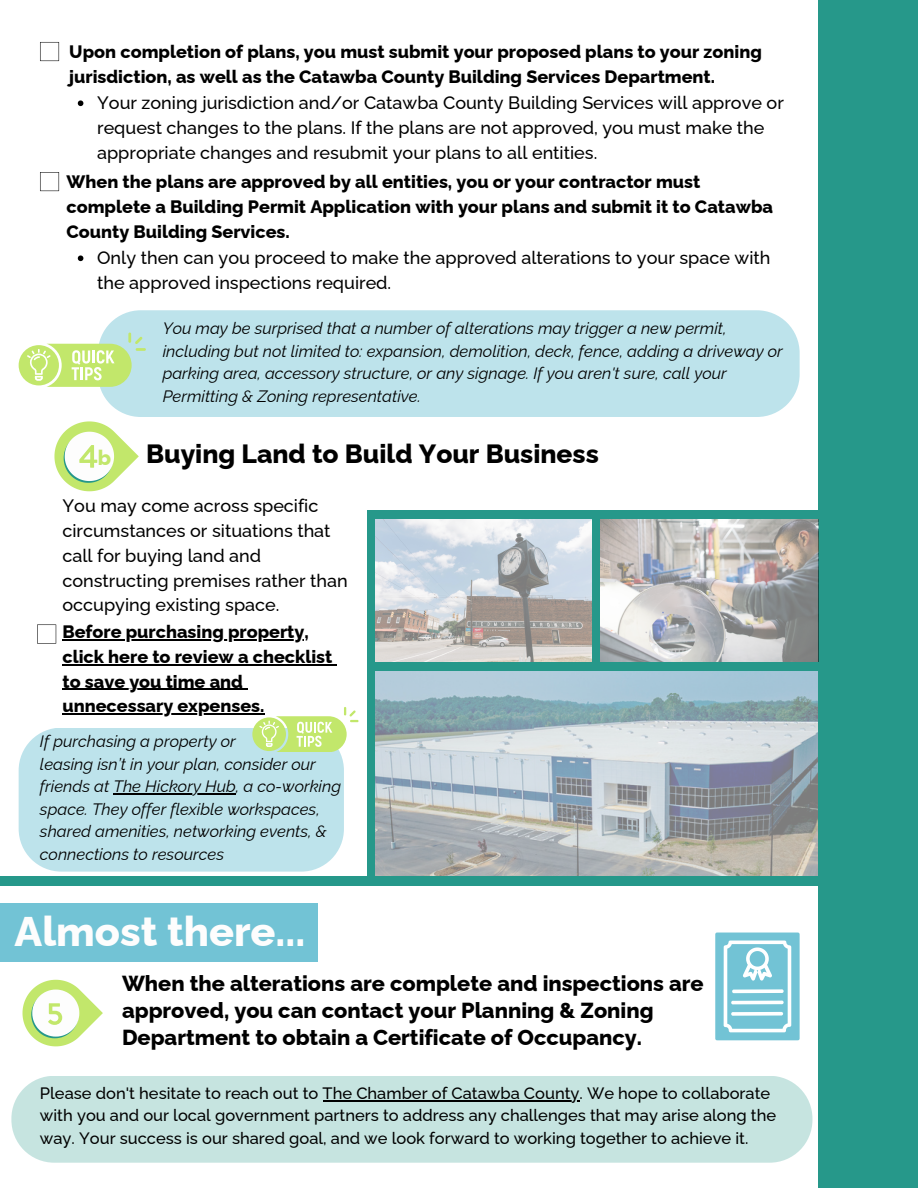
<style>
.page{position:relative;width:918px;height:1188px;background:#fff}
.page>*{position:absolute;margin:0;border:0;box-sizing:border-box;transform-origin:0 0}
.t1{font:800 41.4px "Raleway";color:#fdfdfd}
.t2{font:800 26.4px "Raleway";color:#000}
.t3{font:800 21.75px/27px "Raleway";color:#000}
.t4{font:800 20.85px "Raleway";color:#c2e76b}
.t5{font:500 18px/24.8px "Raleway";color:#000}
.t6{font:800 18px/24.8px "Raleway";color:#000}
.t7{font:italic 16.5px/22.5px "Raleway";color:#000}
.t8{font:500 16.5px/22.5px "Raleway";color:#000}
</style>
<div class="page">
<svg style="left:22px;top:979px;width:81px;height:68px"></svg>
<img style="left:375px;top:671px;width:443px;height:205px">
<div style="left:818px;top:0;width:100px;height:1188px;background:#26988a"></div>
<div style="left:0;top:876px;width:918px;height:10px;background:#26988a"></div>
<svg style="left:715px;top:933px;width:85px;height:107px"></svg>
<div style="left:100px;top:310px;width:700px;height:107px;background:#bde3eb"></div>
<div style="left:19px;top:345px;width:40px;height:40px;background:#c2e76b;border-radius:50%"></div>
<svg style="left:27px;top:333px;width:119px;height:54px"></svg>
<div style="left:11px;top:1076px;width:801px;height:87px;background:#c6e4e0"></div>
<svg style="left:78px;top:100px;width:5px;height:6px"></svg>
<svg style="left:78px;top:255px;width:5px;height:6px"></svg>
<hr style="left:323px;top:1100px;width:257px;height:1px;background:#000">
<svg style="left:40px;top:42px;width:19px;height:19px"></svg>
<svg style="left:40px;top:172px;width:19px;height:19px"></svg>
<div style="left:0;top:903px;width:317px;height:58px;background:#72c3d5"></div>
<img style="left:375px;top:519px;width:218px;height:143px">
<img style="left:600px;top:519px;width:218px;height:143px">
<div style="left:367px;top:515px;width:8px;height:371px;background:#26988a"></div>
<div style="left:367px;top:510px;width:551px;height:9px;background:#26988a"></div>
<div style="left:371px;top:662px;width:547px;height:9px;background:#26988a"></div>
<div style="left:593px;top:512px;width:7px;height:155px;background:#26988a"></div>
<svg style="left:54px;top:407px;width:85px;height:85px"></svg>
<hr style="left:62px;top:639px;width:247px;height:1px;background:#000">
<hr style="left:62px;top:664px;width:270px;height:1px;background:#000">
<hr style="left:62px;top:689px;width:181px;height:1px;background:#000">
<hr style="left:62px;top:714px;width:202px;height:1px;background:#000">
<svg style="left:37px;top:625px;width:19px;height:19px"></svg>
<div style="left:19px;top:728px;width:325px;height:144px;background:#bde3eb"></div>
<div style="left:252px;top:717px;width:34px;height:34px;background:#c2e76b;border-radius:50%"></div>
<svg style="left:259px;top:707px;width:99px;height:45px"></svg>
<hr style="left:113px;top:793px;width:123px;height:2px;background:#000">
<p class="t6" style="left:69px;top:39px;width:694px">Upon completion of plans, you must submit your proposed plans to your zoning jurisdiction, as well as the Catawba County Building Services Department.</p>
<p class="t5" style="left:97px;top:91px;width:688px">Your zoning jurisdiction and/or Catawba County Building Services will approve or request changes to the plans. If the plans are not approved, you must make the appropriate changes and resubmit your plans to all entities.</p>
<p class="t6" style="left:67px;top:169px;width:708px">When the plans are approved by all entities, you or your contractor must complete a Building Permit Application with your plans and submit it to Catawba<br>County Building Services.</p>
<p class="t5" style="left:97px;top:246px;width:675px">Only then can you proceed to make the approved alterations to your space with the approved inspections required.</p>
<p class="t7" style="left:163px;top:317px;width:622px">You may be surprised that a number of alterations may trigger a new permit, including but not limited to: expansion, demolition, deck, fence, adding a driveway or parking area, accessory structure, or any signage. If you aren't sure, call your Permitting &amp; Zoning representative.</p>
<p class="t4" style="left:98px;top:445px;width:15px">b</p>
<h2 class="t2" style="left:146px;top:438px;width:454px">Buying Land to Build Your Business</h2>
<p class="t5" style="left:62px;top:494px;width:287px">You may come across specific circumstances or situations that call for buying land and constructing premises rather than occupying existing space.</p>
<p class="t6" style="left:62px;top:620px;width:271px">Before purchasing property, click here to review a checklist to save you time and unnecessary expenses.</p>
<p class="t7" style="left:40px;top:730px;width:303px">If purchasing a property or<br>leasing isn’t in your plan, consider our friends at The Hickory Hub, a co-working space. They offer flexible workspaces, shared amenities, networking events, &amp; connections to resources</p>
<h1 class="t1" style="left:15px;top:907px;width:292px">Almost there...</h1>
<h3 class="t3" style="left:122px;top:969px;width:583px">When the alterations are complete and inspections are approved, you can contact your Planning &amp; Zoning<br>Department to obtain a Certificate of Occupancy.</h3>
<p class="t8" style="left:40px;top:1082px;width:738px">Please don't hesitate to reach out to The Chamber of Catawba County. We hope to collaborate with you and our local government partners to address any challenges that may arise along the way. Your success is our shared goal, and we look forward to working together to achieve it.</p>
</div>
